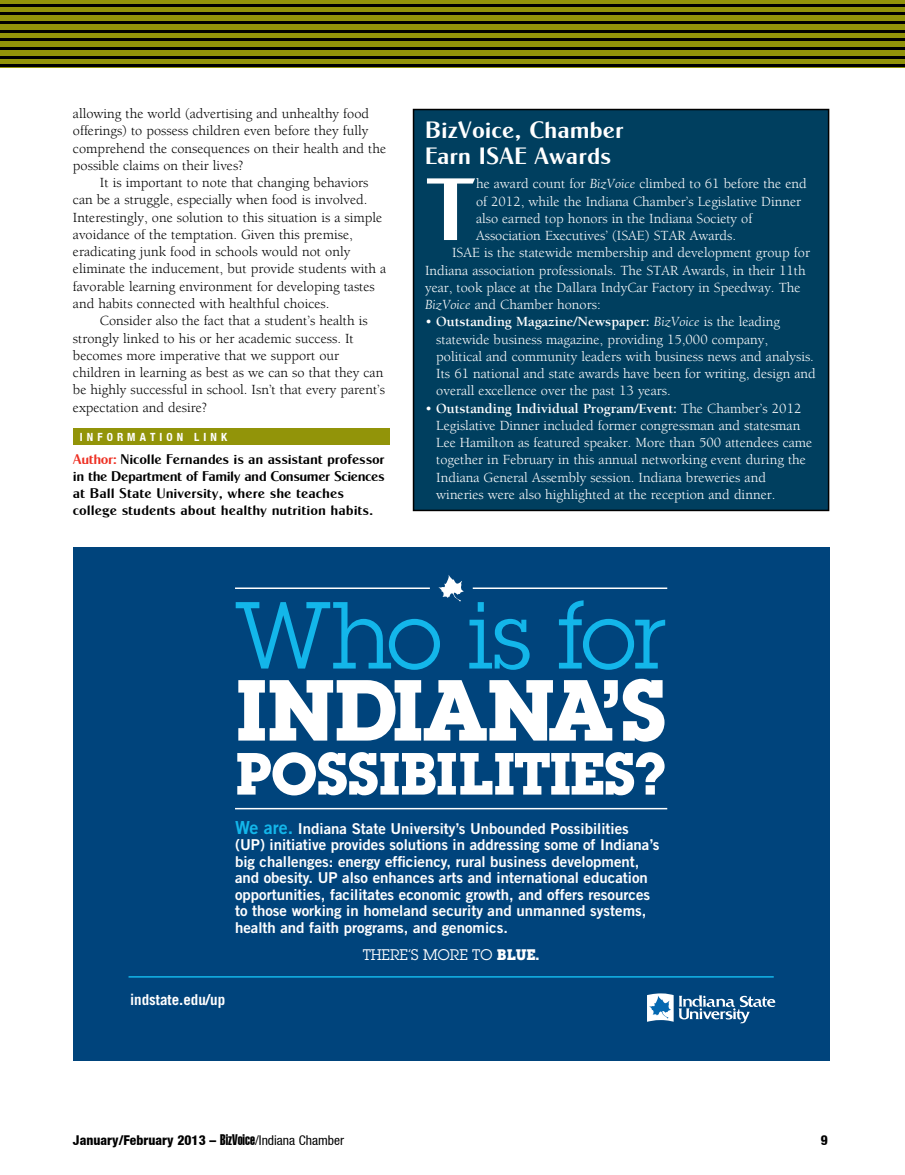
<style>
.page{position:relative;width:905px;height:1175px;background:#fff}
.page>*{position:absolute;margin:0;border:0;box-sizing:border-box;transform-origin:0 0}
.t1{font:93px "Lubalin Graph Std";letter-spacing:-.02em;color:#13b6ea}
.t2{font:89.1px "Cg Globe Gothic Bd";color:#fff}
.t3{font:700 84.6px "Lubalin Graph Std";letter-spacing:-.02em;color:#fff}
.t4{font:700 58.2px "Lubalin Graph Std";letter-spacing:-.02em;color:#fff}
.t5{font:24px/26.2px "Cg Globe Gothic Bd";color:#fff}
.t6{font:15px/16.5px "Trade Gothic Bold Two";color:#fff}
.t7{font:15px "Lubalin Graph Std";color:#fff}
.t8{font:700 15px "Trade Gothic";color:#fff}
.t9{font:14.25px/17.2px "Berkeley";color:#fff}
.t10{font:14.25px "Berkeley";color:#000}
.t11{font:14.25px/17.1px "Cg Globe Gothic Bd";letter-spacing:-.01em;color:#000}
.t12{font:800 condensed 13.5px "Helvetica Neue";color:#000}
.t13{font:700 condensed 11.25px "Helvetica Neue";letter-spacing:.36em;color:#fff}
.s1{color:#ee3124}
.s2{font-style:italic}
.s3{font-weight:700}
.s4{font-size:18px;color:#13b6ea}
.s5{font-family:"Helvetica Extra Compressed";font-weight:400;font-stretch:normal;font-size:15px}
.s6{font-weight:400}
</style>
<div class="page">
<div style="left:0;top:0;width:904px;height:67px;background:#929309"></div>
<hr style="left:0;top:4px;width:904px;height:2px;background:#000">
<hr style="left:0;top:12px;width:904px;height:3px;background:#000">
<hr style="left:0;top:21px;width:904px;height:3px;background:#000">
<hr style="left:0;top:30px;width:904px;height:2px;background:#000">
<hr style="left:0;top:38px;width:904px;height:3px;background:#000">
<hr style="left:0;top:47px;width:904px;height:3px;background:#000">
<hr style="left:0;top:56px;width:904px;height:2px;background:#000">
<hr style="left:0;top:64px;width:904px;height:3px;background:#000">
<div style="left:73px;top:429px;width:316px;height:16px;background:#929409"></div>
<div style="left:73px;top:548px;width:756px;height:512px;background:#00447c"></div>
<svg style="left:438px;top:575px;width:26px;height:26px"></svg>
<hr style="left:472px;top:587px;width:195px;height:2px;background:#fff">
<hr style="left:235px;top:587px;width:195px;height:2px;background:#fff">
<hr style="left:235px;top:808px;width:432px;height:1px;background:#fff">
<hr style="left:128px;top:976px;width:645px;height:1px;background:#13b6ea">
<svg style="left:647px;top:993px;width:128px;height:30px"></svg>
<div style="left:413px;top:109px;width:415px;height:401px;background:#003f5f"></div>
<div style="left:413px;top:109px;width:416px;height:402px;border:2px solid #000"></div>
<p class="t10" style="left:73px;top:106px;width:298px">allowing the world (advertising and unhealthy food</p>
<p class="t10" style="left:73px;top:123px;width:297px">offerings) to possess children even before they fully</p>
<p class="t10" style="left:73px;top:141px;width:315px">comprehend the consequences on their health and the</p>
<p class="t10" style="left:73px;top:158px;width:172px">possible claims on their lives?</p>
<p class="t10" style="left:100px;top:175px;width:270px">It is important to note that changing behaviors</p>
<p class="t10" style="left:73px;top:192px;width:296px">can be a struggle, especially when food is involved.</p>
<p class="t10" style="left:73px;top:210px;width:311px">Interestingly, one solution to this situation is a simple</p>
<p class="t10" style="left:73px;top:227px;width:281px">avoidance of the temptation. Given this premise,</p>
<p class="t10" style="left:73px;top:244px;width:279px">eradicating junk food in schools would not only</p>
<p class="t10" style="left:73px;top:261px;width:315px">eliminate the inducement, but provide students with a</p>
<p class="t10" style="left:73px;top:279px;width:303px">favorable learning environment for developing tastes</p>
<p class="t10" style="left:73px;top:296px;width:258px">and habits connected with healthful choices.</p>
<p class="t10" style="left:100px;top:313px;width:269px">Consider also the fact that a student’s health is</p>
<p class="t10" style="left:73px;top:330px;width:282px">strongly linked to his or her academic success. It</p>
<p class="t10" style="left:73px;top:348px;width:268px">becomes more imperative that we support our</p>
<p class="t10" style="left:73px;top:365px;width:312px">children in learning as best as we can so that they can</p>
<p class="t10" style="left:73px;top:382px;width:314px">be highly successful in school. Isn’t that every parent’s</p>
<p class="t10" style="left:73px;top:399px;width:136px">expectation and desire?</p>
<p class="t13" style="left:80px;top:430px;width:149px">INFORMATION LINK</p>
<p class="t11" style="left:73px;top:450px;width:313px"><span class="s1">Author:</span> Nicolle Fernandes is an assistant professor in the Department of Family and Consumer Sciences at Ball State University, where she teaches college students about healthy nutrition habits.</p>
<p class="t5" style="left:425px;top:117px;width:200px">BizVoice, Chamber<br>Earn ISAE Awards</p>
<p class="t2" style="left:425px;top:155px;width:52px">T</p>
<p class="t9" style="left:476px;top:175px;width:332px">he award count for <span class="s2">BizVoice</span> climbed to 61 before the end</p>
<p class="t9" style="left:476px;top:193px;width:326px">of 2012, while the Indiana Chamber’s Legislative Dinner</p>
<p class="t9" style="left:476px;top:210px;width:278px">also earned top honors in the Indiana Society of</p>
<p class="t9" style="left:476px;top:227px;width:261px">Association Executives’ (ISAE) STAR Awards.</p>
<p class="t9" style="left:452px;top:244px;width:359px">ISAE is the statewide membership and development group for</p>
<p class="t9" style="left:425px;top:262px;width:382px">Indiana association professionals. The STAR Awards, in their 11th</p>
<p class="t9" style="left:425px;top:279px;width:377px">year, took place at the Dallara IndyCar Factory in Speedway. The</p>
<p class="t9" style="left:425px;top:296px;width:177px"><span class="s2">BizVoice</span> and Chamber honors:</p>
<p class="t9" style="left:436px;top:313px;width:381px;text-indent:-11px">• <span class="s3">Outstanding Magazine/Newspaper:</span> <span class="s2">BizVoice</span> is the leading statewide business magazine, providing 15,000 company, political and community leaders with business news and analysis.<br>Its 61 national and state awards have been for writing, design and overall excellence over the past 13 years.</p>
<p class="t9" style="left:436px;top:400px;width:377px;text-indent:-11px">• <span class="s3">Outstanding Individual Program/Event:</span> The Chamber’s 2012<br>Legislative Dinner included former congressman and statesman Lee Hamilton as featured speaker. More than 500 attendees came together in February in this annual networking event during the Indiana General Assembly session. Indiana breweries and wineries were also highlighted at the reception and dinner.</p>
<p class="t1" style="left:235px;top:577px;width:434px">Who is for</p>
<p class="t3" style="left:235px;top:655px;width:433px">INDIANA’S</p>
<p class="t4" style="left:235px;top:736px;width:433px">POSSIBILITIES?</p>
<p class="t6" style="left:235px;top:819px;width:426px"><span class="s4">We are.</span> Indiana State University’s Unbounded Possibilities (UP) initiative provides solutions in addressing some of Indiana’s big challenges: energy efficiency, rural business development, and obesity. UP also enhances arts and international education opportunities, facilitates economic growth, and offers resources to those working in homeland security and unmanned systems, health and faith programs, and genomics.</p>
<p class="t7" style="left:363px;top:945px;width:178px">THERE’S MORE TO <span class="s3">BLUE.</span></p>
<p class="t8" style="left:130px;top:990px;width:97px">indstate.edu/up</p>
<p class="t12" style="left:73px;top:1132px;width:272px">January/February 2013 – <span class="s5">BizVoice</span><span class="s6">/Indiana Chamber</span></p>
<p class="t12" style="left:820px;top:1132px;width:9px">9</p>
</div>
